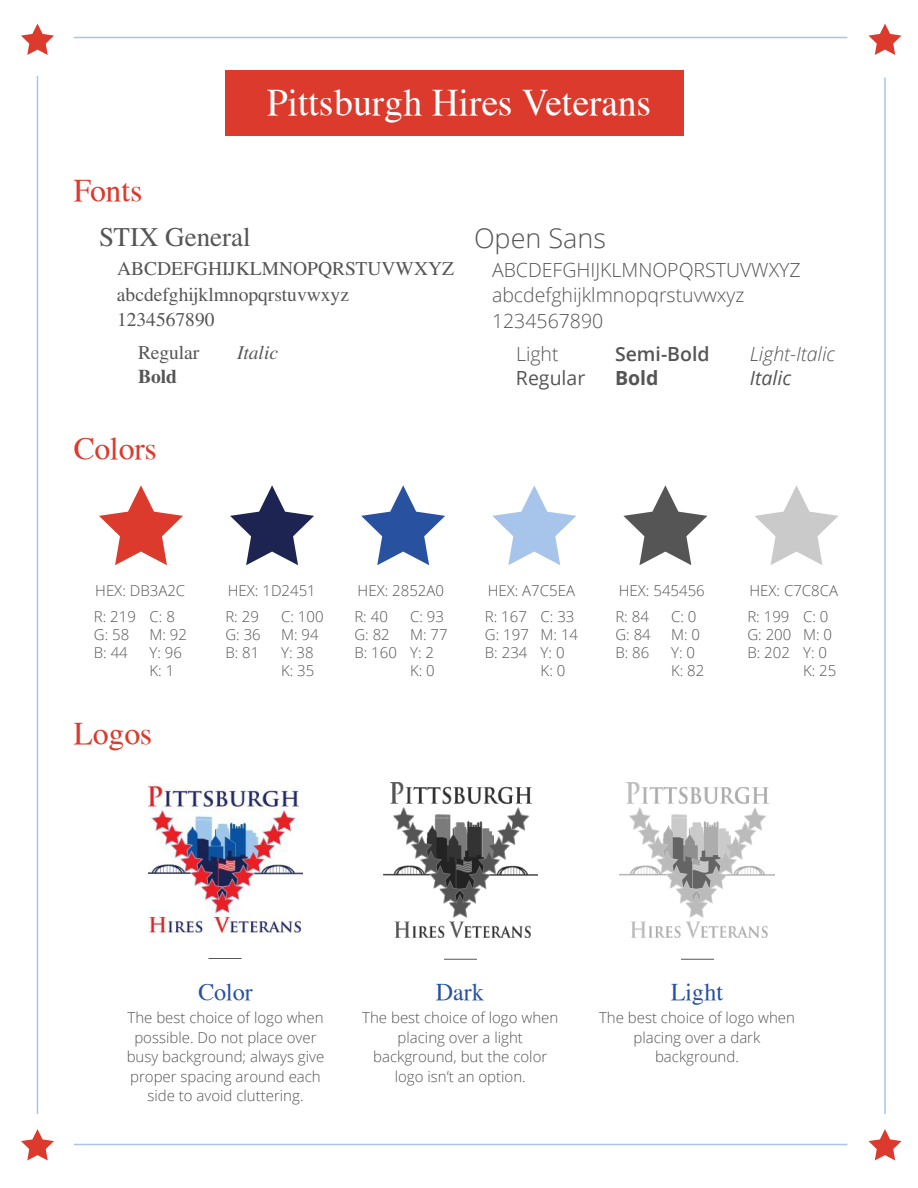
<style>
.page{position:relative;width:918px;height:1188px;background:#fff}
.page>*{position:absolute;margin:0;border:0;box-sizing:border-box;transform-origin:0 0}
.t1{font:37.5px "Vremya FWF";color:#fff}
.t2{font:31.5px "Vremya FWF";color:#db3a2c}
.t3{font:27px "STIX General";color:#555}
.t4{font:300 27px "Open Sans";color:#555}
.t5{font:24px "Vremya FWF";color:#2852a0}
.t6{font:19.5px/33px "STIX General";color:#555;text-align:center}
.t7{font:300 19.5px "Open Sans";color:#555}
.t8{font:italic 300 19.5px "Open Sans";color:#555}
.t9{font:600 19.5px "Open Sans";color:#555}
.t10{font:19.5px "Open Sans";color:#555}
.t11{font:italic 19.5px "STIX General";color:#555}
.t12{font:italic 19.5px "Open Sans";color:#555}
.t13{font:700 19.5px "STIX General";color:#555}
.t14{font:700 19.5px "Open Sans";color:#555}
.t15{font:300 15px/18px "Open Sans";color:#555}
</style>
<div class="page">
<img style="left:148px;top:783px;width:155px;height:151px">
<img style="left:383px;top:783px;width:155px;height:154px">
<img style="left:620px;top:783px;width:154px;height:154px">
<svg style="left:99px;top:485px;width:84px;height:80px"></svg>
<svg style="left:230px;top:485px;width:84px;height:80px"></svg>
<svg style="left:361px;top:485px;width:84px;height:80px"></svg>
<svg style="left:492px;top:485px;width:84px;height:80px"></svg>
<svg style="left:623px;top:485px;width:84px;height:80px"></svg>
<svg style="left:755px;top:485px;width:83px;height:80px"></svg>
<hr style="left:884px;top:77px;width:2px;height:1037px;background:#a7c5ea">
<hr style="left:74px;top:37px;width:773px;height:1px;background:#a7c5ea">
<hr style="left:74px;top:1144px;width:773px;height:1px;background:#a7c5ea">
<hr style="left:37px;top:76px;width:1px;height:1038px;background:#a7c5ea">
<svg style="left:21px;top:24px;width:33px;height:31px"></svg>
<svg style="left:868px;top:24px;width:34px;height:31px"></svg>
<svg style="left:21px;top:1129px;width:33px;height:31px"></svg>
<svg style="left:868px;top:1129px;width:34px;height:31px"></svg>
<div style="left:225px;top:70px;width:459px;height:66px;background:#db3a2c"></div>
<hr style="left:208px;top:958px;width:34px;height:1px;background:#555">
<hr style="left:444px;top:959px;width:33px;height:1px;background:#555">
<hr style="left:681px;top:959px;width:33px;height:1px;background:#555">
<h2 class="t2" style="left:74px;top:172px;width:71px">Fonts</h2>
<h1 class="t1" style="left:267px;top:81px;width:386px">Pittsburgh Hires Veterans</h1>
<h3 class="t3" style="left:99px;top:218px;width:153px">STIX General</h3>
<h3 class="t6" style="left:117px;top:253px;width:339px">ABCDEFGHIJKLMNOPQRSTUVWXYZ</h3>
<h3 class="t6" style="left:117px;top:304px;width:99px">1234567890<br>Regular</h3>
<h3 class="t6" style="left:117px;top:278px;width:234px">abcdefghijklmnopqrstuvwxyz</h3>
<h3 class="t11" style="left:237px;top:339px;width:43px">Italic</h3>
<h3 class="t4" style="left:474px;top:219px;width:134px">Open Sans</h3>
<h3 class="t7" style="left:492px;top:256px;width:310px">ABCDEFGHIJKLMNOPQRSTUVWXYZ</h3>
<h3 class="t7" style="left:492px;top:307px;width:113px">1234567890</h3>
<h3 class="t7" style="left:492px;top:282px;width:254px">abcdefghijklmnopqrstuvwxyz</h3>
<h3 class="t7" style="left:516px;top:340px;width:44px">Light</h3>
<h3 class="t9" style="left:615px;top:340px;width:96px">Semi-Bold</h3>
<h3 class="t8" style="left:750px;top:340px;width:87px">Light-Italic</h3>
<h3 class="t13" style="left:138px;top:362px;width:41px">Bold</h3>
<h3 class="t10" style="left:516px;top:364px;width:71px">Regular</h3>
<h3 class="t14" style="left:615px;top:364px;width:45px">Bold</h3>
<h3 class="t12" style="left:750px;top:364px;width:43px">Italic</h3>
<h2 class="t2" style="left:74px;top:430px;width:85px">Colors</h2>
<p class="t15" style="left:95px;top:581px;width:92px">HEX: DB3A2C</p>
<p class="t15" style="left:94px;top:607px;width:44px">R: 219<br>G: 58<br>B: 44</p>
<p class="t15" style="left:150px;top:607px;width:39px">C: 8<br>M: 92<br>Y: 96<br>K: 1</p>
<h2 class="t2" style="left:74px;top:715px;width:80px">Logos</h2>
<p class="t15" style="left:225px;top:577px;width:92px;line-height:26px">HEX: 1D2451<br>R: 29</p>
<p class="t15" style="left:225px;top:625px;width:37px">G: 36<br>B: 81</p>
<p class="t15" style="left:281px;top:607px;width:44px">C: 100<br>M: 94<br>Y: 38<br>K: 35</p>
<p class="t15" style="left:354px;top:577px;width:91px;line-height:26px">HEX: 2852A0<br>R: 40</p>
<p class="t15" style="left:354px;top:625px;width:44px">G: 82<br>B: 160</p>
<p class="t15" style="left:410px;top:607px;width:39px">C: 93<br>M: 77<br>Y: 2<br>K: 0</p>
<p class="t15" style="left:485px;top:577px;width:92px;line-height:26px">HEX: A7C5EA<br>R: 167</p>
<p class="t15" style="left:485px;top:625px;width:46px">G: 197<br>B: 234</p>
<p class="t15" style="left:541px;top:607px;width:39px">C: 33<br>M: 14<br>Y: 0<br>K: 0</p>
<p class="t15" style="left:615px;top:577px;width:91px;line-height:26px">HEX: 545456<br>R: 84</p>
<p class="t15" style="left:615px;top:625px;width:37px">G: 84<br>B: 86</p>
<p class="t15" style="left:671px;top:607px;width:35px">C: 0<br>M: 0<br>Y: 0<br>K: 82</p>
<p class="t15" style="left:747px;top:577px;width:92px;line-height:26px">HEX: C7C8CA<br>R: 199</p>
<p class="t15" style="left:747px;top:625px;width:46px">G: 200<br>B: 202</p>
<p class="t15" style="left:803px;top:607px;width:35px">C: 0<br>M: 0<br>Y: 0<br>K: 25</p>
<h3 class="t5" style="left:198px;top:978px;width:56px">Color</h3>
<h3 class="t5" style="left:436px;top:978px;width:50px">Dark</h3>
<h3 class="t5" style="left:671px;top:978px;width:54px">Light</h3>
<p class="t15" style="left:127px;top:1008px;width:199px;line-height:19.5px;text-align:center">The best choice of logo when possible. Do not place over busy background; always give proper spacing around each side to avoid cluttering.</p>
<p class="t15" style="left:362px;top:1008px;width:198px;line-height:19.5px;text-align:center">The best choice of logo when placing over a light background, but the color logo isn’t an option.</p>
<p class="t15" style="left:599px;top:1008px;width:198px;line-height:19.5px;text-align:center">The best choice of logo when placing over a dark background.</p>
</div>
